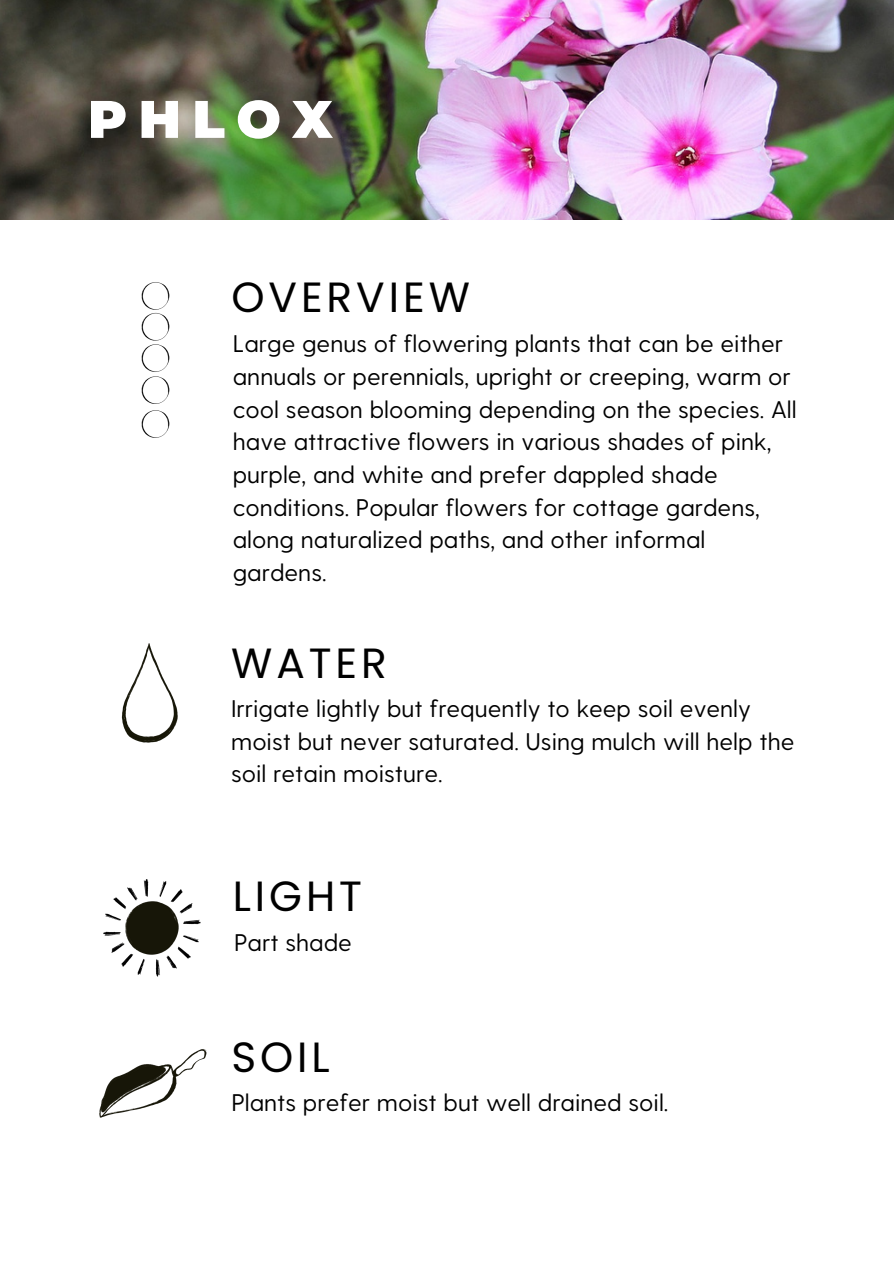
<style>
.page{position:relative;width:894px;height:1264px;background:#fff}
.page>*{position:absolute;margin:0;border:0;box-sizing:border-box;transform-origin:0 0}
.t1{font:900 52.8px "Montserrat";letter-spacing:.215em;color:#fff}
.t2{font:42.15px "Poppins";letter-spacing:.095em;color:#000}
.t3{font:24px/32.7px "Greycliff CF";color:#000}
</style>
<div class="page">
<img style="left:103px;top:879px;width:98px;height:98px">
<img style="left:99px;top:1049px;width:108px;height:69px">
<img style="left:121px;top:643px;width:57px;height:100px">
<img style="left:141px;top:282px;width:29px;height:156px">
<img style="left:0;top:0;width:893px;height:220px">
<p class="t1" style="left:88px;top:87px;width:246px">PHLOX</p>
<p class="t2" style="left:231px;top:267px;width:240px">OVERVIEW</p>
<p class="t3" style="left:233px;top:326px;width:565px">Large genus of flowering plants that can be either annuals or perennials, upright or creeping, warm or cool season blooming depending on the species. All have attractive flowers in various shades of pink, purple, and white and prefer dappled shade conditions. Popular flowers for cottage gardens, along naturalized paths, and other informal gardens.</p>
<p class="t2" style="left:231px;top:633px;width:157px">WATER</p>
<p class="t3" style="left:231px;top:691px;width:564px">Irrigate lightly but frequently to keep soil evenly moist but never saturated. Using mulch will help the soil retain moisture.</p>
<p class="t2" style="left:233px;top:866px;width:131px">LIGHT</p>
<p class="t3" style="left:234px;top:924px;width:119px">Part shade</p>
<p class="t2" style="left:231px;top:1027px;width:100px">SOIL</p>
<p class="t3" style="left:231px;top:1085px;width:438px">Plants prefer moist but well drained soil.</p>
</div>
